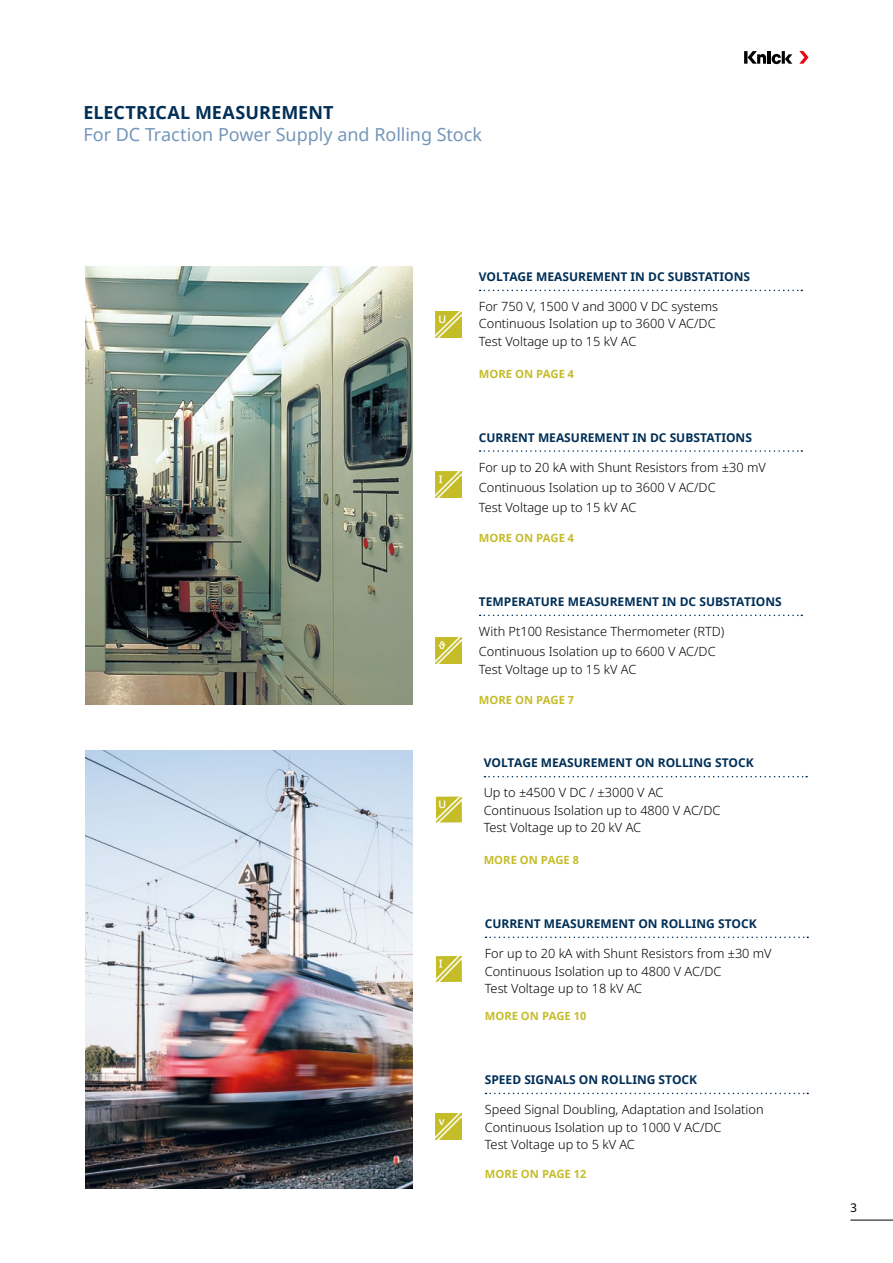
<style>
.page{position:relative;width:893px;height:1263px;background:#fff}
.page>*{position:absolute;margin:0;border:0;box-sizing:border-box;transform-origin:0 0}
.Subline_12_14_4{font:18px "Noto Sans";letter-spacing:-.005em;color:#7496ba}
.Headline_12_14_4{font:700 18px "Noto Sans";letter-spacing:.005em;color:#002f57}
.Einleitungstext{font:300 12.75px "Noto Sans";color:#000}
.Beschriftung{font:300 12.75px "Noto Sans";color:#000}
.Seitenhinweis{font:300 12.75px "Noto Sans";color:#000}
.Tabellenheadline{font:700 12px "Noto Sans";color:#002f57}
.t1{font:12px "Noto Sans";color:#000}
.Seitenhinweis-2{font:700 11.25px "Noto Sans";color:#c5bd2a}
.Beschriftung-2{font:700 11.25px "Noto Sans";color:#c5bd2a}
</style>
<div class="page">
<img style="left:85px;top:750px;width:327px;height:438px">
<img style="left:85px;top:266px;width:327px;height:438px">
<img style="left:436px;top:312px;width:26px;height:26px">
<img style="left:436px;top:471px;width:26px;height:26px">
<img style="left:436px;top:1114px;width:26px;height:26px">
<img style="left:436px;top:638px;width:26px;height:26px">
<img style="left:436px;top:796px;width:26px;height:26px">
<img style="left:436px;top:956px;width:26px;height:26px">
<svg style="left:484px;top:776px;width:323px;height:1px"></svg>
<svg style="left:485px;top:936px;width:323px;height:2px"></svg>
<svg style="left:485px;top:1093px;width:323px;height:1px"></svg>
<svg style="left:480px;top:450px;width:322px;height:2px"></svg>
<svg style="left:480px;top:615px;width:322px;height:1px"></svg>
<svg style="left:480px;top:290px;width:322px;height:1px"></svg>
<svg style="left:744px;top:51px;width:48px;height:13px"></svg>
<svg style="left:799px;top:51px;width:9px;height:13px"></svg>
<hr style="left:850px;top:1220px;width:43px;height:1px;background:#000">
<p class="Headline_12_14_4" style="left:83px;top:100px;width:252px">ELECTRICAL MEASUREMENT</p>
<p class="Subline_12_14_4" style="left:83px;top:122px;width:400px">For DC Traction Power Supply and Rolling Stock</p>
<p class="Tabellenheadline" style="left:479px;top:268px;width:273px">VOLTAGE MEASUREMENT IN DC SUBSTATIONS</p>
<p class="Einleitungstext" style="left:479px;top:298px;width:241px">For 750 V, 1500 V and 3000 V DC systems</p>
<p class="Einleitungstext" style="left:479px;top:315px;width:238px">Continuous Isolation up to 3600 V AC/DC</p>
<p class="Einleitungstext" style="left:479px;top:332px;width:159px">Test Voltage up to 15 kV AC</p>
<p class="Beschriftung-2" style="left:479px;top:366px;width:97px">MORE ON PAGE 4</p>
<p class="Tabellenheadline" style="left:479px;top:429px;width:275px">CURRENT MEASUREMENT IN DC SUBSTATIONS</p>
<p class="Einleitungstext" style="left:479px;top:458px;width:288px">For up to 20 kA with Shunt Resistors from ±30 mV</p>
<p class="Einleitungstext" style="left:479px;top:478px;width:238px">Continuous Isolation up to 3600 V AC/DC</p>
<p class="Einleitungstext" style="left:479px;top:499px;width:159px">Test Voltage up to 15 kV AC</p>
<p class="Seitenhinweis-2" style="left:479px;top:530px;width:97px">MORE ON PAGE 4</p>
<p class="Tabellenheadline" style="left:479px;top:593px;width:304px">TEMPERATURE MEASUREMENT IN DC SUBSTATIONS</p>
<p class="Einleitungstext" style="left:479px;top:622px;width:247px">With Pt100 Resistance Thermometer (RTD)</p>
<p class="Einleitungstext" style="left:479px;top:643px;width:238px">Continuous Isolation up to 6600 V AC/DC</p>
<p class="Einleitungstext" style="left:479px;top:660px;width:159px">Test Voltage up to 15 kV AC</p>
<p class="Seitenhinweis-2" style="left:479px;top:691px;width:97px">MORE ON PAGE 7</p>
<p class="Tabellenheadline" style="left:484px;top:755px;width:271px">VOLTAGE MEASUREMENT ON ROLLING STOCK</p>
<p class="Seitenhinweis" style="left:484px;top:784px;width:181px">Up to ±4500 V DC / ±3000 V AC</p>
<p class="Einleitungstext" style="left:484px;top:801px;width:238px">Continuous Isolation up to 4800 V AC/DC</p>
<p class="Einleitungstext" style="left:484px;top:818px;width:159px">Test Voltage up to 20 kV AC</p>
<p class="Beschriftung-2" style="left:484px;top:852px;width:97px">MORE ON PAGE 8</p>
<p class="Tabellenheadline" style="left:485px;top:915px;width:273px">CURRENT MEASUREMENT ON ROLLING STOCK</p>
<p class="Beschriftung" style="left:485px;top:944px;width:288px">For up to 20 kA with Shunt Resistors from ±30 mV</p>
<p class="Beschriftung" style="left:485px;top:962px;width:238px">Continuous Isolation up to 4800 V AC/DC</p>
<p class="Einleitungstext" style="left:485px;top:980px;width:159px">Test Voltage up to 18 kV AC</p>
<p class="Seitenhinweis-2" style="left:485px;top:1008px;width:103px">MORE ON PAGE 10</p>
<p class="Tabellenheadline" style="left:485px;top:1071px;width:214px">SPEED SIGNALS ON ROLLING STOCK</p>
<p class="Einleitungstext" style="left:485px;top:1100px;width:280px">Speed Signal Doubling, Adaptation and Isolation</p>
<p class="Einleitungstext" style="left:485px;top:1118px;width:238px">Continuous Isolation up to 1000 V AC/DC</p>
<p class="Einleitungstext" style="left:485px;top:1136px;width:152px">Test Voltage up to 5 kV AC</p>
<p class="Seitenhinweis-2" style="left:485px;top:1166px;width:103px">MORE ON PAGE 12</p>
<p class="t1" style="left:850px;top:1199px;width:8px">3</p>
</div>
